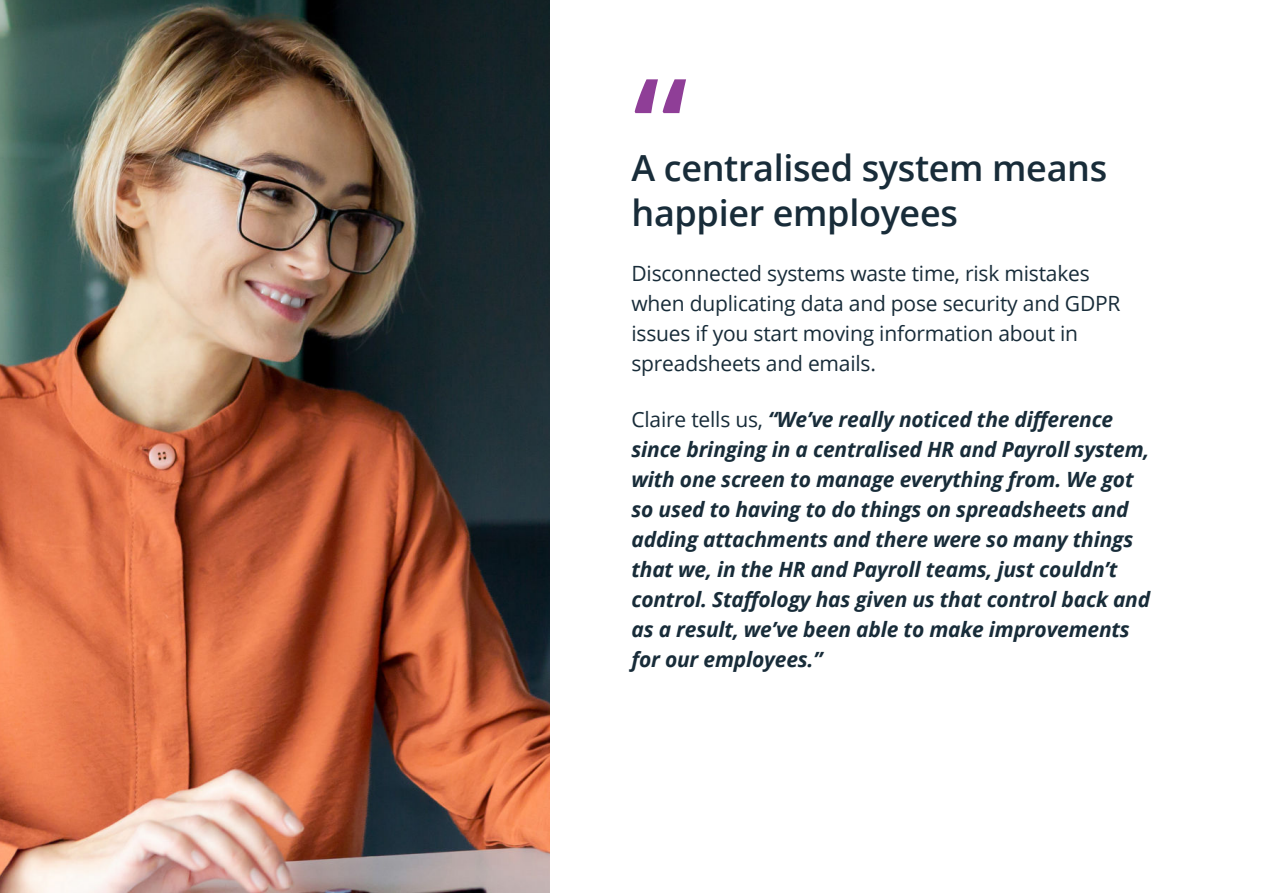
<style>
.page{position:relative;width:1263px;height:893px;background:#fff}
.page>*{position:absolute;margin:0;border:0;box-sizing:border-box;transform-origin:0 0}
.t1{font:600 138px "Open Sans";color:#8f3e97}
.t2{font:600 36px/45px "Open Sans";letter-spacing:-.01em;color:#182c39}
.t3{font:italic 700 21px/30px "Open Sans";letter-spacing:-.01em;color:#182c39}
.t4{font:21px/30px "Open Sans";letter-spacing:-.01em;color:#182c39}
.s1{font-weight:400;font-style:normal}
</style>
<div class="page">
<img style="left:0;top:0;width:550px;height:893px">
<h1 class="t1" style="left:633px;top:72px;width:56px">“</h1>
<h2 class="t2" style="left:631px;top:144px;width:477px">A centralised system means happier employees</h2>
<p class="t4" style="left:631px;top:258px;width:490px">Disconnected systems waste time, risk mistakes when duplicating data and pose security and GDPR issues if you start moving information about in spreadsheets and emails.</p>
<p class="t3" style="left:631px;top:403px;width:520px"><span class="s1">Claire tells us,</span> “We’ve really noticed the difference since bringing in a centralised HR and Payroll system, with one screen to manage everything from. We got so used to having to do things on spreadsheets and adding attachments and there were so many things that we, in the HR and Payroll teams, just couldn’t control. Staffology has given us that control back and as a result, we’ve been able to make improvements for our employees.”</p>
</div>
